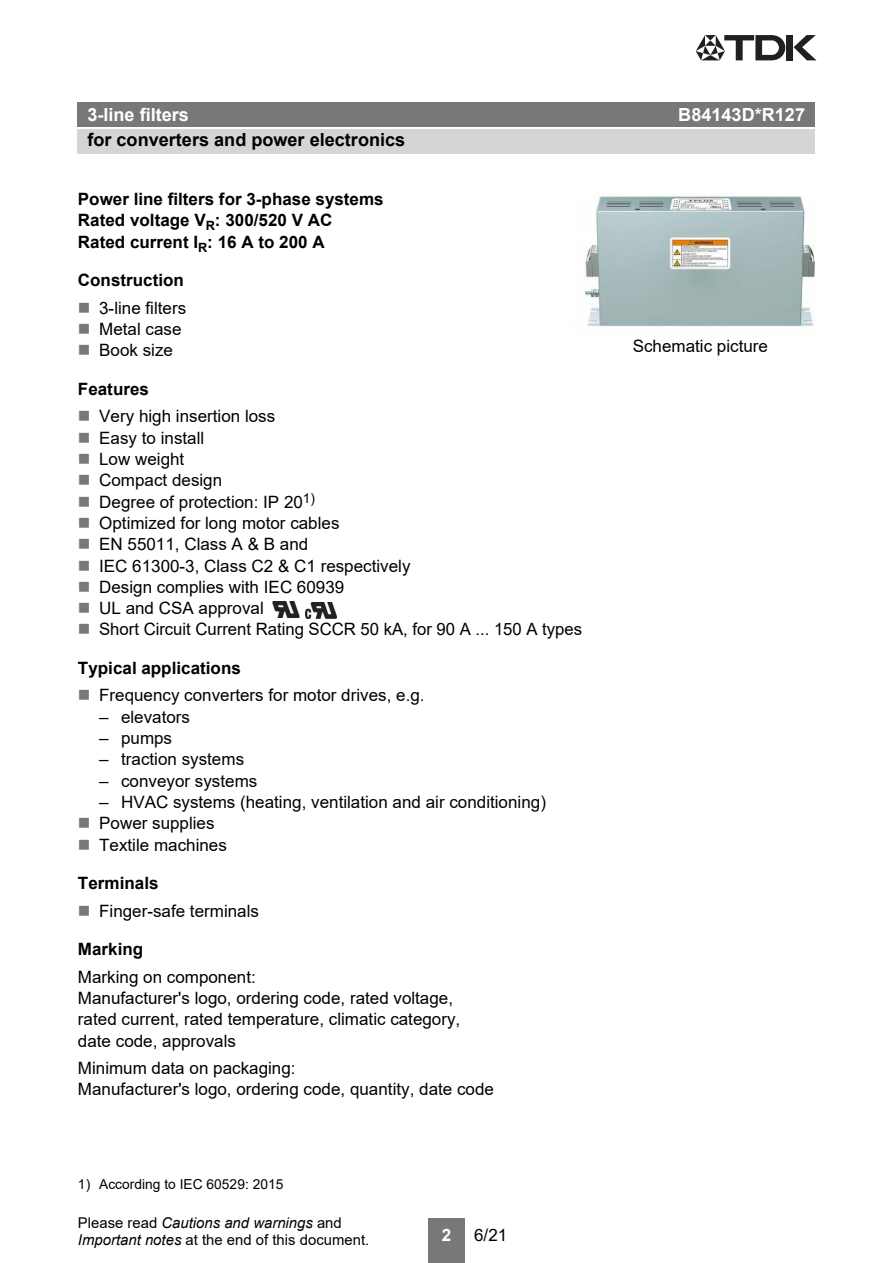
<style>
.page{position:relative;width:893px;height:1263px;background:#fff}
.page>*{position:absolute;margin:0;border:0;box-sizing:border-box;transform-origin:0 0}
.t1{font:700 18.15px "Arial";color:#000}
.t2{font:700 18.15px "Arial";color:#fff}
.t3{font:16.95px/21.3px "Arial";color:#000}
.t4{font:700 16.95px/21.3px "Arial";color:#000}
.t5{font:700 16.95px "Arial";color:#fff}
.t6{font:14.85px/17.1px "Arial";color:#000}
.t7{font:13.8px "Arial";color:#000}
.s1{color:#787878}
.s2{font-style:italic}
</style>
<div class="page">
<div style="left:428px;top:1218px;width:36px;height:45px;background:#787878"></div>
<svg style="left:696px;top:35px;width:89px;height:25px"></svg>
<div style="left:786px;top:35px;width:7px;height:25px;background:#231f20"></div>
<svg style="left:793px;top:35px;width:23px;height:25px"></svg>
<div style="left:78px;top:102px;width:737px;height:25px;background:#787878"></div>
<div style="left:78px;top:130px;width:737px;height:24px;background:#d5d5d5"></div>
<img style="left:584px;top:195px;width:231px;height:132px">
<img style="left:272px;top:602px;width:27px;height:16px">
<img style="left:305px;top:602px;width:31px;height:16px">
<p class="t2" style="left:87px;top:101px;width:103px">3-line filters</p>
<p class="t2" style="left:678px;top:101px;width:128px">B84143D*R127</p>
<p class="t1" style="left:87px;top:127px;width:319px">for converters and power electronics</p>
<p class="t4" style="left:78px;top:189px;width:307px">Power line filters for 3-phase systems<br>Rated voltage V<sub>R</sub>: 300/520 V AC<br>Rated current I<sub>R</sub>: 16 A to 200 A</p>
<p class="t4" style="left:78px;top:270px;width:107px">Construction</p>
<p class="t3" style="left:78px;top:297px;width:110px"><span class="s1">■</span> 3-line filters</p>
<p class="t3" style="left:78px;top:318px;width:105px"><span class="s1">■</span> Metal case</p>
<p class="t3" style="left:78px;top:340px;width:97px"><span class="s1">■</span> Book size</p>
<p class="t4" style="left:78px;top:378px;width:72px">Features</p>
<p class="t3" style="left:78px;top:406px;width:199px"><span class="s1">■</span> Very high insertion loss</p>
<p class="t3" style="left:78px;top:427px;width:128px"><span class="s1">■</span> Easy to install</p>
<p class="t3" style="left:78px;top:448px;width:108px"><span class="s1">■</span> Low weight</p>
<p class="t3" style="left:78px;top:470px;width:146px"><span class="s1">■</span> Compact design</p>
<p class="t3" style="left:78px;top:491px;width:238px"><span class="s1">■</span> Degree of protection: IP 20<sup>1)</sup></p>
<p class="t3" style="left:78px;top:512px;width:263px"><span class="s1">■</span> Optimized for long motor cables</p>
<p class="t3" style="left:78px;top:533px;width:232px"><span class="s1">■</span> EN 55011, Class A &amp; B and</p>
<p class="t3" style="left:78px;top:555px;width:334px"><span class="s1">■</span> IEC 61300-3, Class C2 &amp; C1 respectively</p>
<p class="t3" style="left:78px;top:576px;width:268px"><span class="s1">■</span> Design complies with IEC 60939</p>
<p class="t3" style="left:78px;top:597px;width:187px"><span class="s1">■</span> UL and CSA approval</p>
<p class="t3" style="left:78px;top:619px;width:506px"><span class="s1">■</span> Short Circuit Current Rating SCCR 50 kA, for 90 A ... 150 A types</p>
<p class="t4" style="left:78px;top:657px;width:164px">Typical applications</p>
<p class="t3" style="left:78px;top:685px;width:348px"><span class="s1">■</span> Frequency converters for motor drives, e.g.</p>
<p class="t3" style="left:99px;top:706px;width:92px">– elevators</p>
<p class="t3" style="left:99px;top:727px;width:74px">– pumps</p>
<p class="t3" style="left:99px;top:749px;width:146px">– traction systems</p>
<p class="t3" style="left:99px;top:770px;width:160px">– conveyor systems</p>
<p class="t3" style="left:99px;top:791px;width:448px">– HVAC systems (heating, ventilation and air conditioning)</p>
<p class="t3" style="left:78px;top:813px;width:138px"><span class="s1">■</span> Power supplies</p>
<p class="t3" style="left:78px;top:834px;width:150px"><span class="s1">■</span> Textile machines</p>
<p class="t4" style="left:78px;top:872px;width:82px">Terminals</p>
<p class="t3" style="left:78px;top:900px;width:183px"><span class="s1">■</span> Finger-safe terminals</p>
<p class="t4" style="left:78px;top:938px;width:67px">Marking</p>
<p class="t3" style="left:78px;top:966px;width:384px">Marking on component:<br>Manufacturer's logo, ordering code, rated voltage, rated current, rated temperature, climatic category, date code, approvals</p>
<p class="t3" style="left:78px;top:1057px;width:417px">Minimum data on packaging:<br>Manufacturer's logo, ordering code, quantity, date code</p>
<p class="t7" style="left:78px;top:1175px;width:207px">1) According to IEC 60529: 2015</p>
<p class="t6" style="left:78px;top:1214px;width:293px">Please read <span class="s2">Cautions and warnings</span> and<br><span class="s2">Important notes</span> at the end of this document.</p>
<p class="t5" style="left:442px;top:1223px;width:11px">2</p>
<p class="t3" style="left:474px;top:1225px;width:35px">6/21</p>
<p class="t3" style="left:633px;top:335px;width:137px">Schematic picture</p>
</div>
